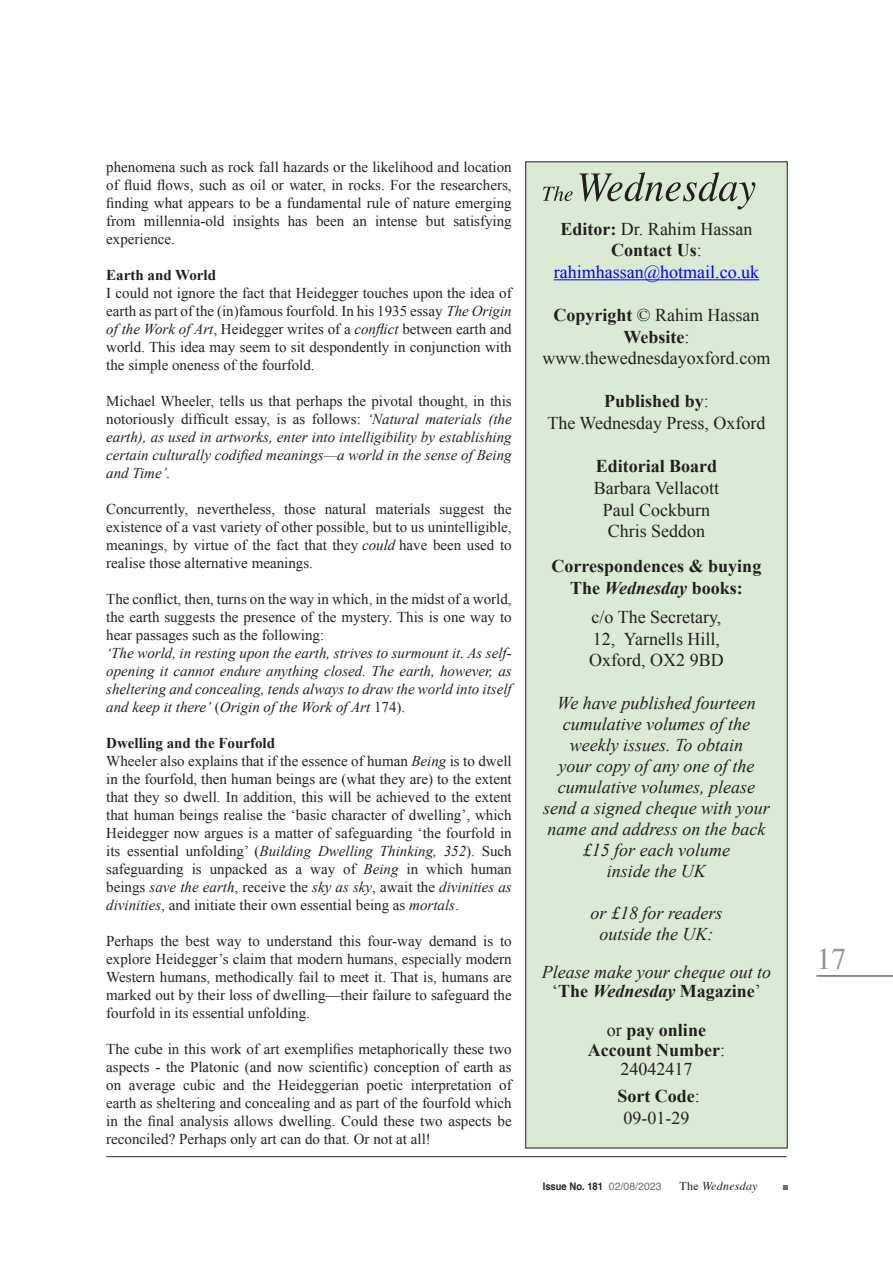
<style>
.page{position:relative;width:893px;height:1263px;background:#fff}
.page>*{position:absolute;margin:0;border:0;box-sizing:border-box;transform-origin:0 0}
.t1{font:30px "Times";color:#939598}
.t2{font:italic 18px/21px "Times New Roman";color:#231f20;text-align:center}
.t3{font:18px "Times New Roman";color:#231f20}
.t4{font:700 18px "Times New Roman";color:#231f20}
.t5{font:18px "Times New Roman";color:#00f}
.t6{font:15px/18px "Times New Roman";color:#231f20;text-align:justify}
.t7{font:italic 15px/18px "Times New Roman";color:#231f20;text-align:justify}
.t8{font:700 15px "Times New Roman";color:#231f20}
.t9{font:italic 12px "Times";letter-spacing:.02em;color:#231f20}
.t10{font:700 10.5px "Helvetica";color:#231f20;scale:.9 1}
.s1{font-style:italic}
.s2{font-style:normal}
.s3{font-weight:700}
.s4{font-weight:400}
.s5{font-weight:400;color:#6c6d70}
</style>
<div class="page">
<svg style="left:783px;top:1185px;width:5px;height:5px"></svg>
<hr style="left:816px;top:976px;width:77px;height:1px;background:#231f20">
<hr style="left:106px;top:1156px;width:681px;height:1px;background:#231f20">
<div style="left:525px;top:161px;width:263px;height:987px;background:#daead5;border:1px solid #231f20"></div>
<svg style="left:543px;top:172px;width:212px;height:38px"></svg>
<hr style="left:554px;top:279px;width:205px;height:1px;background:#00f">
<p class="t6" style="left:106px;top:158px;width:407px">phenomena such as rock fall hazards or the likelihood and location of fluid flows, such as oil or water, in rocks. For the researchers, finding what appears to be a fundamental rule of nature emerging from millennia-old insights has been an intense but satisfying experience.</p>
<p class="t8" style="left:106px;top:265px;width:111px">Earth and World</p>
<p class="t6" style="left:106px;top:284px;width:407px">I could not ignore the fact that Heidegger touches upon the idea of earth as part of the (in)famous fourfold. In his 1935 essay <span class="s1">The Origin of the Work of Art</span>, Heidegger writes of a <span class="s1">conflict</span> between earth and world. This idea may seem to sit despondently in conjunction with the simple oneness of the fourfold.</p>
<p class="t7" style="left:106px;top:392px;width:407px"><span class="s2">Michael Wheeler, tells us that perhaps the pivotal thought, in this notoriously difficult essay, is as follows:</span> ‘Natural materials (the earth), as used in artworks, enter into intelligibility by establishing certain culturally codified meanings—a world in the sense of Being and Time’.</p>
<p class="t6" style="left:106px;top:500px;width:407px">Concurrently, nevertheless, those natural materials suggest the existence of a vast variety of other possible, but to us unintelligible, meanings, by virtue of the fact that they <span class="s1">could</span> have been used to realise those alternative meanings.</p>
<p class="t6" style="left:106px;top:590px;width:407px">The conflict, then, turns on the way in which, in the midst of a world, the earth suggests the presence of the mystery. This is one way to hear passages such as the following:</p>
<p class="t7" style="left:106px;top:644px;width:407px">‘The world, in resting upon the earth, strives to surmount it. As self&shy;opening it cannot endure anything closed. The earth, however, as sheltering and concealing, tends always to draw the world into itself and keep it there’ <span class="s2">(</span>Origin of the Work of Art <span class="s2">174).</span></p>
<p class="t8" style="left:106px;top:733px;width:170px">Dwelling and the Fourfold</p>
<p class="t6" style="left:106px;top:752px;width:407px">Wheeler also explains that if the essence of human <span class="s1">Being</span> is to dwell in the fourfold, then human beings are (what they are) to the extent that they so dwell. In addition, this will be achieved to the extent that human beings realise the ‘basic character of dwelling’, which Heidegger now argues is a matter of safeguarding ‘the fourfold in its essential unfolding’ (<span class="s1">Building Dwelling Thinking, 352</span>). Such safeguarding is unpacked as a way of <span class="s1">Being</span> in which human beings <span class="s1">save the earth</span>, receive the <span class="s1">sky as sky</span>, await the <span class="s1">divinities as divinities</span>, and initiate their own essential being as <span class="s1">mortals</span>.</p>
<p class="t6" style="left:106px;top:932px;width:407px">Perhaps the best way to understand this four-way demand is to explore Heidegger’s claim that modern humans, especially modern Western humans, methodically fail to meet it. That is, humans are marked out by their loss of dwelling—their failure to safeguard the fourfold in its essential unfolding.</p>
<p class="t6" style="left:106px;top:1040px;width:407px">The cube in this work of art exemplifies metaphorically these two aspects - the Platonic (and now scientific) conception of earth as on average cubic and the Heideggerian poetic interpretation of earth as sheltering and concealing and as part of the fourfold which in the final analysis allows dwelling. Could these two aspects be reconciled? Perhaps only art can do that. Or not at all!</p>
<p class="t3" style="left:560px;top:217px;width:193px"><span class="s3">Editor:</span> Dr. Rahim Hassan</p>
<p class="t4" style="left:611px;top:238px;width:92px">Contact Us<span class="s4">:</span></p>
<p class="t5" style="left:554px;top:260px;width:207px">rahimhassan@hotmail.co.uk</p>
<p class="t3" style="left:553px;top:303px;width:208px"><span class="s3">Copyright</span> © Rahim Hassan</p>
<p class="t4" style="left:623px;top:324px;width:67px">Website<span class="s4">:</span></p>
<p class="t3" style="left:543px;top:346px;width:229px">www.thewednesdayoxford.com</p>
<p class="t4" style="left:604px;top:389px;width:106px">Published by<span class="s4">:</span></p>
<p class="t3" style="left:547px;top:411px;width:220px">The Wednesday Press, Oxford</p>
<p class="t4" style="left:596px;top:454px;width:123px">Editorial Board</p>
<p class="t3" style="left:594px;top:476px;width:127px">Barbara Vellacott</p>
<p class="t3" style="left:603px;top:497px;width:109px">Paul Cockburn</p>
<p class="t3" style="left:608px;top:519px;width:99px">Chris Seddon</p>
<p class="t4" style="left:552px;top:554px;width:211px">Correspondences &amp; buying</p>
<p class="t4" style="left:570px;top:575px;width:174px">The <span class="s1">Wednesday</span> books:</p>
<p class="t3" style="left:591px;top:605px;width:131px">c/o The Secretary,</p>
<p class="t3" style="left:593px;top:626px;width:129px">12, Yarnells Hill,</p>
<p class="t3" style="left:589px;top:648px;width:136px">Oxford, OX2 9BD</p>
<p class="t2" style="left:543px;top:692px;width:228px">We have published fourteen cumulative volumes of the weekly issues. To obtain<br>your copy of any one of the cumulative volumes, please send a signed cheque with your name and address on the back</p>
<p class="t2" style="left:583px;top:839px;width:149px">£15 for each volume</p>
<p class="t2" style="left:607px;top:860px;width:101px">inside the UK</p>
<p class="t2" style="left:591px;top:902px;width:133px">or £18 for readers</p>
<p class="t2" style="left:599px;top:923px;width:115px">outside the UK:</p>
<p class="t2" style="left:542px;top:961px;width:231px">Please make your cheque out to</p>
<p class="t4" style="left:552px;top:979px;width:210px"><span class="s4">‘</span>The <span class="s1">Wednesday</span> Magazine<span class="s4">’</span></p>
<p class="t4" style="left:607px;top:1018px;width:101px"><span class="s4">or</span> pay online</p>
<p class="t4" style="left:588px;top:1037px;width:139px">Account Number<span class="s4">:</span></p>
<p class="t3" style="left:620px;top:1057px;width:73px">24042417</p>
<p class="t4" style="left:617px;top:1084px;width:84px">Sort Code<span class="s4">:</span></p>
<p class="t3" style="left:623px;top:1106px;width:67px">09-01-29</p>
<p class="t10" style="left:543px;top:1178px;width:133px">Issue No. 181 <span class="s5">02/08/2023</span></p>
<p class="t9" style="left:679px;top:1175px;width:80px"><span class="s2">The</span> Wednesday</p>
<h1 class="t1" style="left:816px;top:930px;width:31px">17</h1>
</div>
